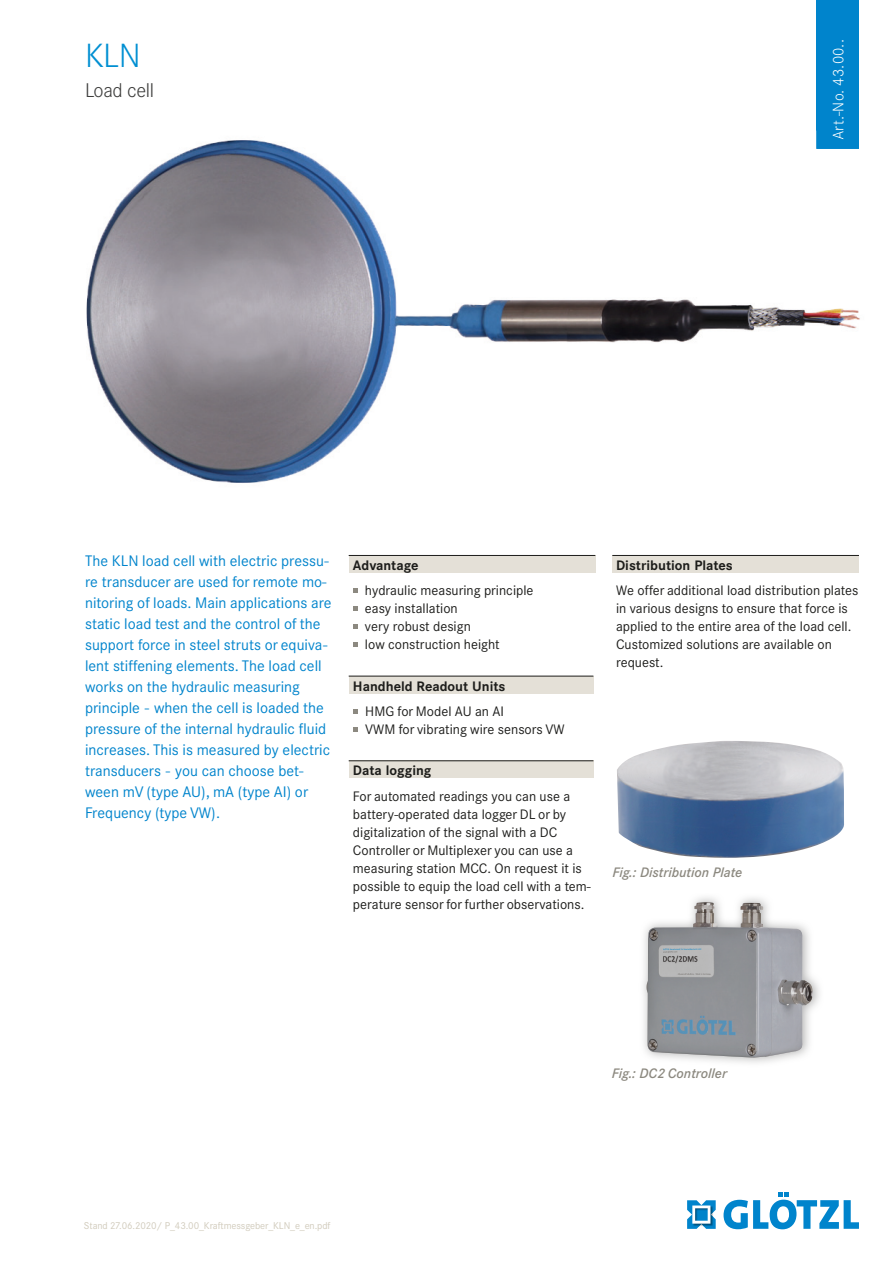
<style>
.page{position:relative;width:893px;height:1263px;background:#fff}
.page>*{position:absolute;margin:0;border:0;box-sizing:border-box;transform-origin:0 0}
.t1{font:300 33px "Corporate SBQ";color:#008fd2}
.t2{font:300 19.5px "Corporate SBQ";letter-spacing:-.02em;color:#3d3d3c}
.t3{font:15px/21px "Corporate SBQ";color:#0084cc}
.t4{font:300 15px "Corporate SBQ";letter-spacing:.01em;color:#fff}
.t5{font:13.5px/18px "Corporate SBQ";color:#1d1d1b}
.t6{font:700 13.5px "Corporate SBQ";color:#1d1d1b}
.t7{font:italic 13.5px "Corporate SBQ Med";color:#8c8980}
.t8{font:9.75px "Corporate SBQ";letter-spacing:-.01em;color:#d1cbbc}
</style>
<div class="page">
<svg style="left:687px;top:1200px;width:29px;height:29px"></svg>
<svg style="left:723px;top:1192px;width:136px;height:37px"></svg>
<div style="left:816px;top:0;width:43px;height:149px;background:#0084cc"></div>
<img style="left:86px;top:140px;width:774px;height:343px">
<img style="left:816px;top:131px;width:43px;height:18px">
<svg style="left:833px;top:131px;width:10px;height:8px"></svg>
<div style="left:349px;top:555px;width:246px;height:17px;background:#e4e0d7"></div>
<hr style="left:349px;top:555px;width:246px;height:1px;background:#1d1d1b">
<svg style="left:353px;top:589px;width:4px;height:4px"></svg>
<svg style="left:353px;top:607px;width:4px;height:4px"></svg>
<svg style="left:353px;top:625px;width:4px;height:4px"></svg>
<svg style="left:353px;top:643px;width:4px;height:4px"></svg>
<div style="left:349px;top:761px;width:244px;height:17px;background:#e4e0d7"></div>
<hr style="left:349px;top:760px;width:244px;height:1px;background:#1d1d1b">
<img style="left:646px;top:902px;width:167px;height:155px">
<div style="left:612px;top:555px;width:247px;height:17px;background:#e4e0d7"></div>
<hr style="left:612px;top:555px;width:247px;height:1px;background:#1d1d1b">
<div style="left:349px;top:676px;width:244px;height:17px;background:#e4e0d7"></div>
<hr style="left:349px;top:676px;width:244px;height:1px;background:#1d1d1b">
<svg style="left:353px;top:709px;width:4px;height:5px"></svg>
<svg style="left:353px;top:727px;width:4px;height:5px"></svg>
<img style="left:617px;top:741px;width:227px;height:117px">
<h1 class="t1" style="left:85px;top:37px;width:57px">KLN</h1>
<h2 class="t2" style="left:85px;top:79px;width:71px">Load cell</h2>
<p class="t4" style="left:829px;top:140px;width:102px;rotate:-90deg">Art.-No. 43.00..</p>
<p class="t3" style="left:85px;top:550px;width:248px">The KLN load cell with electric pressu&shy;re transducer are used for remote mo&shy;nitoring of loads. Main applications are static load test and the control of the support force in steel struts or equiva&shy;lent stiffening elements. The load cell works on the hydraulic measuring principle - when the cell is loaded the pressure of the internal hydraulic fluid increases. This is measured by electric transducers - you can choose bet&shy;ween mV (type AU), mA (type AI) or Frequency (type VW).</p>
<p class="t6" style="left:353px;top:557px;width:67px">Advantage</p>
<p class="t5" style="left:365px;top:582px;width:170px">hydraulic measuring principle easy installation<br>very robust design<br>low construction height</p>
<p class="t6" style="left:353px;top:678px;width:154px">Handheld Readout Units</p>
<p class="t5" style="left:365px;top:702px;width:201px">HMG for Model AU an AI<br>VWM for vibrating wire sensors VW</p>
<p class="t6" style="left:353px;top:762px;width:80px">Data logging</p>
<p class="t5" style="left:353px;top:787px;width:239px">For automated readings you can use a battery-operated data logger DL or by digitalization of the signal with a DC Controller or Multiplexer you can use a measuring station MCC. On request it is possible to equip the load cell with a tem&shy;perature sensor for further observations.</p>
<p class="t6" style="left:616px;top:557px;width:118px">Distribution Plates</p>
<p class="t5" style="left:616px;top:582px;width:244px">We offer additional load distribution plates in various designs to ensure that force is applied to the entire area of the load cell.<br>Customized solutions are available on request.</p>
<p class="t7" style="left:612px;top:864px;width:132px">Fig.: Distribution Plate</p>
<p class="t8" style="left:84px;top:1220px;width:248px">Stand 27.06.2020/ P_43.00_Kraftmessgeber_KLN_e_en.pdf</p>
<p class="t7" style="left:612px;top:1065px;width:117px">Fig.: DC2 Controller</p>
</div>
